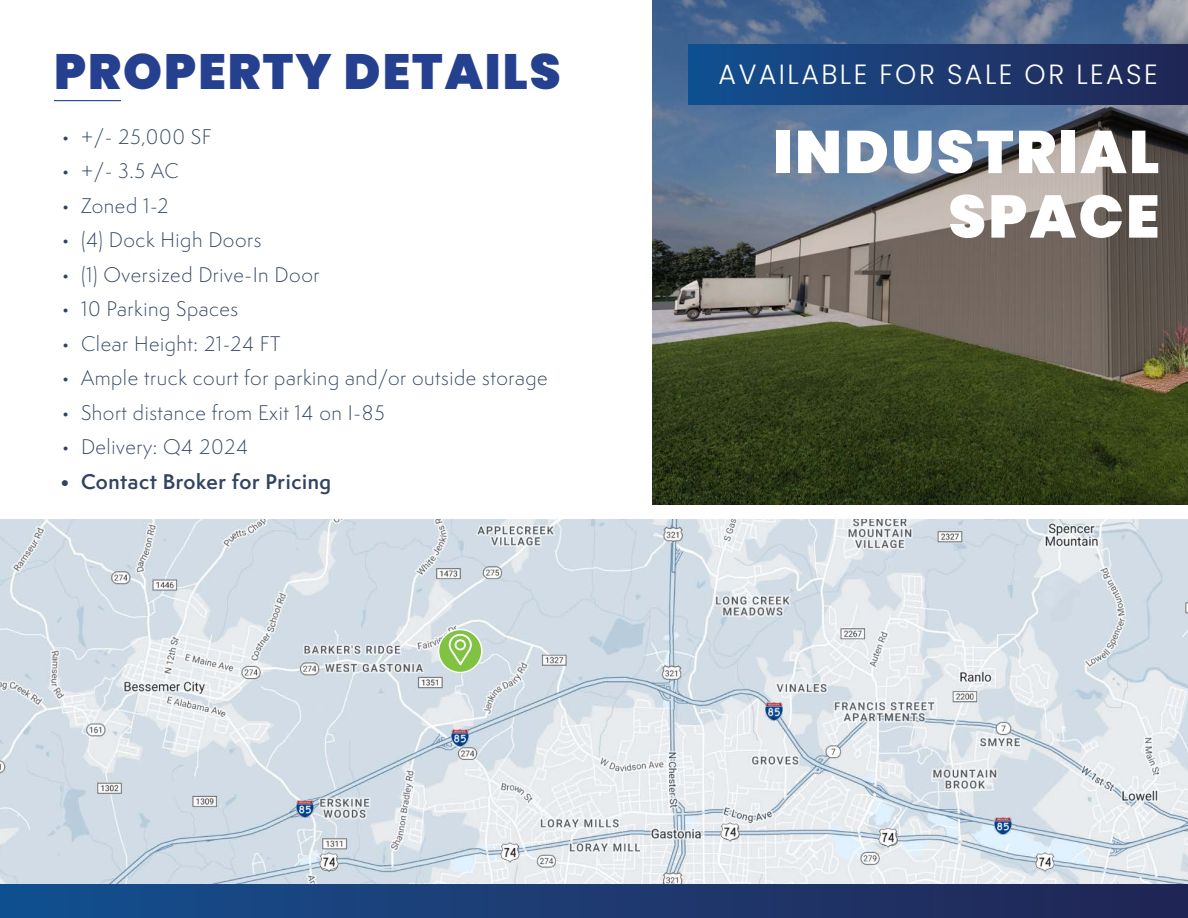
<style>
.page{position:relative;width:1188px;height:918px;background:#fff}
.page>*{position:absolute;margin:0;border:0;box-sizing:border-box;transform-origin:0 0}
.t1{font:900 60px "Poppins";letter-spacing:.04em;color:#fff}
.t2{font:900 49.5px "Poppins";letter-spacing:.04em;color:#25408f}
.t3{font:300 27.75px "Poppins";letter-spacing:.09em;color:#fff}
.t4{font:300 19.5px "Semplicita Pro";letter-spacing:.03em;color:#304460}
.t5{font:600 19.5px "Semplicita Pro";letter-spacing:.03em;color:#304460}
</style>
<div class="page">
<img style="left:0;top:519px;width:1188px;height:366px">
<svg style="left:652px;top:0;width:536px;height:504px;background:#575f59"></svg>
<div style="left:688px;top:45px;width:500px;height:60px;background:linear-gradient(to right,#145090,#232654)"></div>
<hr style="left:54px;top:100px;width:67px;height:1px;background:#25408f">
<img style="left:296px;top:801px;width:17px;height:17px">
<img style="left:319px;top:852px;width:20px;height:20px">
<img style="left:452px;top:729px;width:17px;height:17px">
<img style="left:500px;top:843px;width:20px;height:19px">
<img style="left:720px;top:822px;width:20px;height:20px">
<img style="left:878px;top:828px;width:20px;height:19px">
<svg style="left:438px;top:629px;width:44px;height:44px"></svg>
<div style="left:438px;top:629px;width:45px;height:44px;border:2px solid #fff;border-radius:50%"></div>
<svg style="left:449px;top:634px;width:23px;height:31px"></svg>
<img style="left:765px;top:703px;width:17px;height:17px">
<img style="left:995px;top:818px;width:17px;height:17px">
<div style="left:0;top:885px;width:1188px;height:33px;background:linear-gradient(to right,#145090,#232553)"></div>
<img style="left:1035px;top:852px;width:20px;height:20px">
<p class="t2" style="left:54px;top:42px;width:508px">PROPERTY DETAILS</p>
<p class="t3" style="left:719px;top:58px;width:441px">AVAILABLE FOR SALE OR LEASE</p>
<p class="t4" style="left:61px;top:123px;width:152px">• +/- 25,000 SF</p>
<p class="t4" style="left:61px;top:158px;width:120px">• +/- 3.5 AC</p>
<p class="t4" style="left:61px;top:192px;width:109px">• Zoned 1-2</p>
<p class="t4" style="left:61px;top:227px;width:202px">• (4) Dock High Doors</p>
<p class="t4" style="left:61px;top:261px;width:260px">• (1) Oversized Drive-In Door</p>
<p class="t4" style="left:61px;top:296px;width:179px">• 10 Parking Spaces</p>
<p class="t4" style="left:61px;top:330px;width:221px">• Clear Height: 21-24 FT</p>
<p class="t4" style="left:61px;top:365px;width:488px">• Ample truck court for parking and/or outside storage</p>
<p class="t4" style="left:61px;top:399px;width:326px">• Short distance from Exit 14 on I-85</p>
<p class="t4" style="left:61px;top:434px;width:189px">• Delivery: Q4 2024</p>
<p class="t5" style="left:61px;top:467px;width:272px">• Contact Broker for Pricing</p>
<p class="t1" style="left:773px;top:117px;width:388px">INDUSTRIAL</p>
<p class="t1" style="left:949px;top:182px;width:212px">SPACE</p>
</div>
